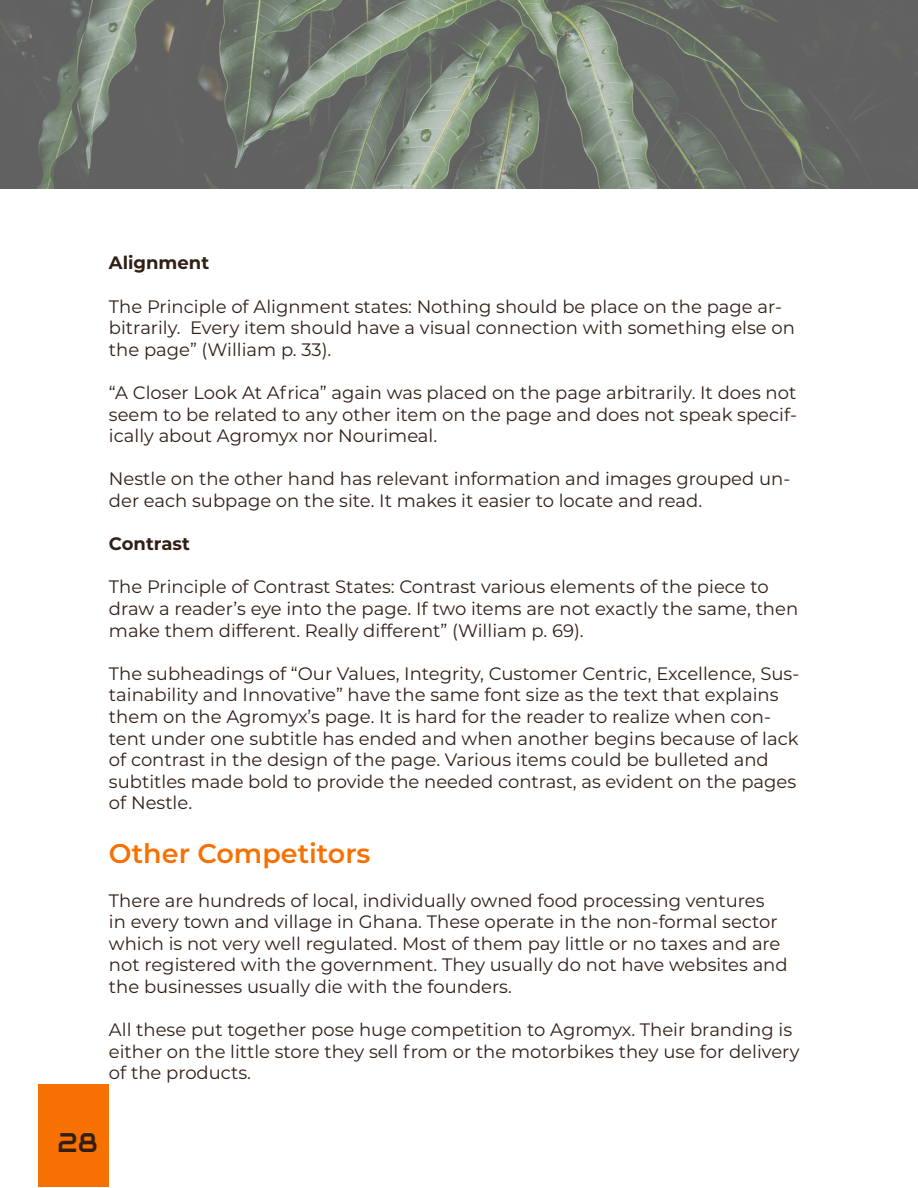
<style>
.page{position:relative;width:918px;height:1188px;background:#fff}
.page>*{position:absolute;margin:0;border:0;box-sizing:border-box;transform-origin:0 0}
.t1{font:600 27px "Montserrat";color:#f67101}
.t2{font:27px "Audiowide";color:#311f16}
.t3{font:18px/21.6px "Montserrat";color:#311f16}
.t4{font:700 18px "Montserrat";color:#311f16}
</style>
<div class="page">
<img style="left:0;top:0;width:918px;height:189px">
<div style="left:39px;top:1084px;width:70px;height:103px;background:#f67101"></div>
<p class="t4" style="left:109px;top:250px;width:102px">Alignment</p>
<p class="t3" style="left:109px;top:295px;width:688px">The Principle of Alignment states: Nothing should be place on the page ar&shy;bitrarily. Every item should have a visual connection with something else on the page” (William p. 33).</p>
<p class="t3" style="left:109px;top:381px;width:690px;text-align:justify">“A Closer Look At Africa” again was placed on the page arbitrarily. It does not seem to be related to any other item on the page and does not speak specif&shy;ically about Agromyx nor Nourimeal.</p>
<p class="t3" style="left:109px;top:468px;width:683px">Nestle on the other hand has relevant information and images grouped un&shy;der each subpage on the site. It makes it easier to locate and read.</p>
<p class="t4" style="left:109px;top:531px;width:83px">Contrast</p>
<p class="t3" style="left:109px;top:576px;width:691px">The Principle of Contrast States: Contrast various elements of the piece to draw a reader’s eye into the page. If two items are not exactly the same, then make them different. Really different” (William p. 69).</p>
<p class="t3" style="left:109px;top:662px;width:692px">The subheadings of “Our Values, Integrity, Customer Centric, Excellence, Sus&shy;tainability and Innovative” have the same font size as the text that explains them on the Agromyx’s page. It is hard for the reader to realize when con&shy;tent under one subtitle has ended and when another begins because of lack of contrast in the design of the page. Various items could be bulleted and subtitles made bold to provide the needed contrast, as evident on the pages of Nestle.</p>
<p class="t1" style="left:109px;top:835px;width:263px">Other Competitors</p>
<p class="t3" style="left:109px;top:889px;width:680px">There are hundreds of local, individually owned food processing ventures<br>in every town and village in Ghana. These operate in the non-formal sector which is not very well regulated. Most of them pay little or no taxes and are not registered with the government. They usually do not have websites and the businesses usually die with the founders.</p>
<p class="t3" style="left:109px;top:1018px;width:692px">All these put together pose huge competition to Agromyx. Their branding is either on the little store they sell from or the motorbikes they use for delivery of the products.</p>
<p class="t2" style="left:58px;top:1125px;width:42px">28</p>
</div>
